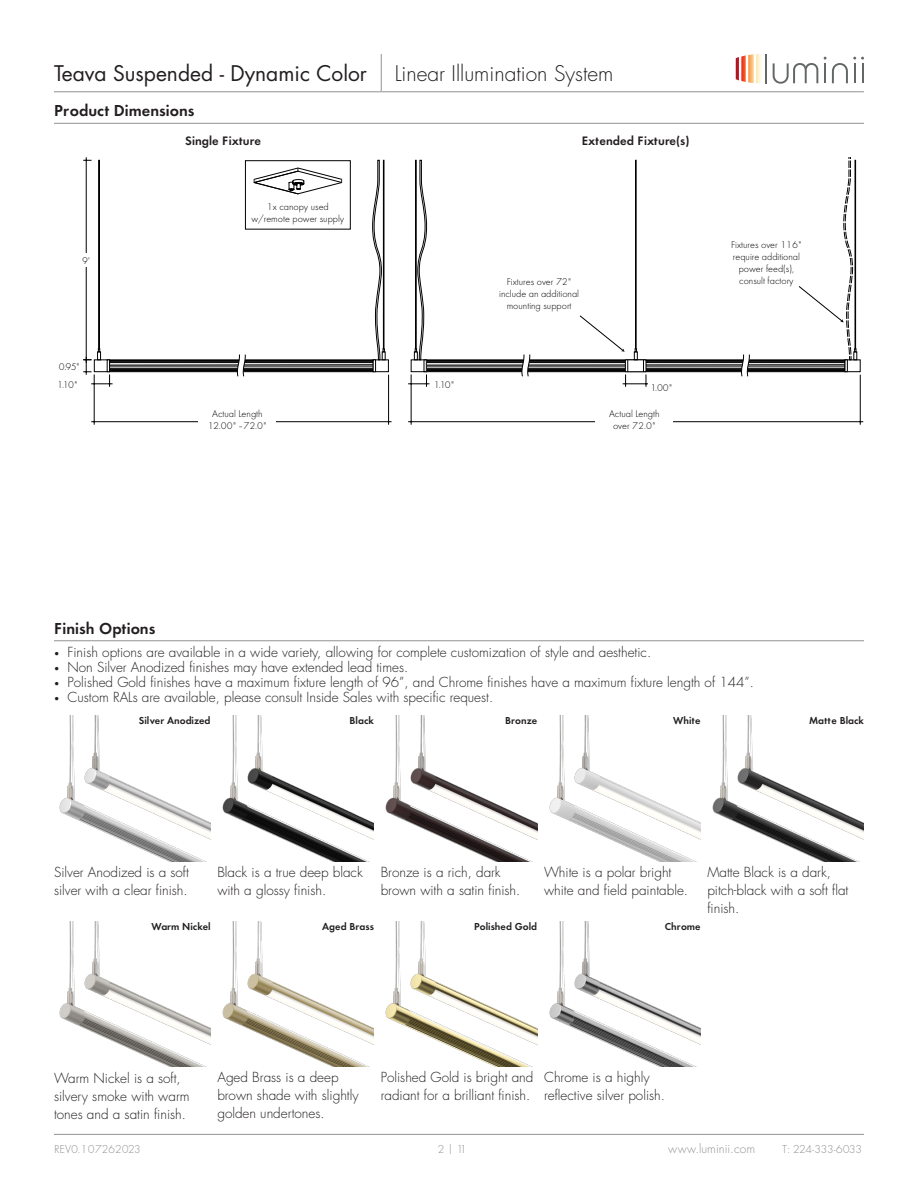
<style>
.page{position:relative;width:918px;height:1188px;background:#fff}
.page>*{position:absolute;margin:0;border:0;box-sizing:border-box;transform-origin:0 0}
.t1{font:21px "Futura";color:#231f20}
.t2{font:300 21px "Futura";color:#231f20}
.Features_-_H1{font:16.5px "Futura Demi Bold DTC";color:#231f20}
.t3{font:300 13.5px/18px "Futura";color:#231f20}
.Features_-_H2{font:12.75px "Futura Demi Bold DTC";color:#231f20}
.t4{font:12px "Futura Light DTC";letter-spacing:-.045em;color:#939191}
.t5{font:300 12px "Futura";color:#939191}
.t6{font:12px "Futura Light DTC";letter-spacing:-.01em;color:#939191}
.t7{font:10.5px "Futura Demi Bold DTC";color:#231f20}
.t8{font:10.2px/12.1px "Futura Light DTC";color:#000;text-align:center}
.s1{font-weight:400;font-size:9px}
</style>
<div class="page">
<hr style="left:381px;top:54px;width:1px;height:37px;background:#939192">
<hr style="left:54px;top:91px;width:327px;height:1px;background:#939192">
<hr style="left:381px;top:91px;width:483px;height:1px;background:#939192">
<img style="left:736px;top:54px;width:25px;height:29px">
<hr style="left:765px;top:54px;width:2px;height:29px;background:#636768">
<svg style="left:824px;top:57px;width:40px;height:26px"></svg>
<svg style="left:773px;top:63px;width:45px;height:21px"></svg>
<hr style="left:54px;top:1134px;width:810px;height:1px;background:#939192">
<hr style="left:54px;top:123px;width:810px;height:1px;background:#939192">
<hr style="left:110px;top:371px;width:263px;height:1px;background:#000">
<hr style="left:110px;top:370px;width:263px;height:1px;background:#000">
<hr style="left:110px;top:369px;width:263px;height:1px;background:#000">
<hr style="left:110px;top:364px;width:263px;height:1px;background:#000">
<hr style="left:110px;top:368px;width:263px;height:1px;background:#000">
<hr style="left:110px;top:366px;width:263px;height:1px;background:#000">
<hr style="left:110px;top:360px;width:263px;height:1px;background:#000">
<hr style="left:110px;top:361px;width:263px;height:1px;background:#000">
<hr style="left:110px;top:362px;width:263px;height:1px;background:#000">
<div style="left:373px;top:360px;width:16px;height:12px;border:1px solid #000"></div>
<svg style="left:237px;top:354px;width:9px;height:23px"></svg>
<div style="left:99px;top:160px;width:1px;height:189px;border:1px solid #000"></div>
<svg style="left:253px;top:168px;width:89px;height:26px"></svg>
<div style="left:245px;top:160px;width:106px;height:70px;border:1px solid #000"></div>
<hr style="left:94px;top:387px;width:1px;height:38px;background:#000">
<hr style="left:388px;top:375px;width:1px;height:50px;background:#000">
<hr style="left:91px;top:421px;width:301px;height:1px;background:#000">
<div style="left:199px;top:407px;width:77px;height:28px;background:#fff"></div>
<svg style="left:83px;top:159px;width:9px;height:2px"></svg>
<svg style="left:83px;top:349px;width:30px;height:38px"></svg>
<hr style="left:86px;top:157px;width:1px;height:206px;background:#000">
<div style="left:79px;top:253px;width:14px;height:14px;background:#fff"></div>
<svg style="left:372px;top:160px;width:13px;height:212px"></svg>
<hr style="left:426px;top:371px;width:419px;height:1px;background:#000">
<hr style="left:426px;top:370px;width:419px;height:1px;background:#000">
<hr style="left:427px;top:369px;width:418px;height:1px;background:#000">
<hr style="left:427px;top:364px;width:418px;height:1px;background:#000">
<hr style="left:427px;top:368px;width:418px;height:1px;background:#000">
<hr style="left:427px;top:366px;width:418px;height:1px;background:#000">
<hr style="left:427px;top:360px;width:418px;height:1px;background:#000">
<hr style="left:427px;top:361px;width:418px;height:1px;background:#000">
<hr style="left:427px;top:362px;width:418px;height:1px;background:#000">
<svg style="left:522px;top:354px;width:8px;height:23px"></svg>
<svg style="left:741px;top:354px;width:9px;height:23px"></svg>
<div style="left:635px;top:160px;width:1px;height:189px;border:1px solid #000"></div>
<hr style="left:411px;top:387px;width:1px;height:38px;background:#000">
<hr style="left:860px;top:375px;width:1px;height:50px;background:#000">
<hr style="left:408px;top:421px;width:455px;height:1px;background:#000">
<svg style="left:408px;top:160px;width:22px;height:227px"></svg>
<svg style="left:579px;top:315px;width:70px;height:72px"></svg>
<div style="left:596px;top:407px;width:77px;height:28px;background:#fff"></div>
<svg style="left:799px;top:157px;width:58px;height:215px"></svg>
<img style="left:222px;top:716px;width:152px;height:146px">
<img style="left:385px;top:716px;width:152px;height:146px">
<img style="left:712px;top:716px;width:152px;height:146px">
<img style="left:59px;top:716px;width:152px;height:146px">
<img style="left:549px;top:716px;width:152px;height:146px">
<hr style="left:54px;top:640px;width:810px;height:1px;background:#939192">
<img style="left:222px;top:921px;width:152px;height:146px">
<img style="left:385px;top:921px;width:152px;height:146px">
<img style="left:549px;top:921px;width:152px;height:146px">
<img style="left:59px;top:921px;width:152px;height:146px">
<h1 class="t1" style="left:54px;top:59px;width:314px">Teava Suspended - Dynamic Color</h1>
<h1 class="t2" style="left:395px;top:60px;width:220px">Linear Illumination System</h1>
<p class="Features_-_H1" style="left:54px;top:101px;width:142px">Product Dimensions</p>
<p class="Features_-_H2" style="left:185px;top:133px;width:77px">Single Fixture</p>
<p class="Features_-_H2" style="left:582px;top:133px;width:109px">Extended Fixture(s)</p>
<p class="t8" style="left:82px;top:255px;width:10px">9'</p>
<p class="t8" style="left:59px;top:360px;width:22px">0.95"</p>
<p class="t8" style="left:57px;top:378px;width:22px">1.10"</p>
<p class="t8" style="left:251px;top:201px;width:94px">1x canopy used w/remote power supply</p>
<p class="t8" style="left:208px;top:408px;width:60px">Actual Length<br>12.00"– 72.0"</p>
<p class="Features_-_H1" style="left:54px;top:618px;width:103px">Finish Options</p>
<p class="t8" style="left:499px;top:276px;width:81px">Fixtures over 72" include an additional mounting support</p>
<p class="t8" style="left:434px;top:378px;width:22px">1.10"</p>
<p class="t8" style="left:650px;top:381px;width:24px">1.00"</p>
<p class="t8" style="left:609px;top:408px;width:52px">Actual Length over 72.0"</p>
<p class="t8" style="left:731px;top:238px;width:72px">Fixtures over 116" require additional power feed(s), consult factory</p>
<p class="t3" style="left:54px;top:643px;width:599px"><span class="s1">•</span> Finish options are available in a wide variety, allowing for complete customization of style and aesthetic.</p>
<p class="t3" style="left:54px;top:658px;width:356px"><span class="s1">•</span> Non Silver Anodized finishes may have extended lead times.</p>
<p class="t3" style="left:54px;top:673px;width:702px"><span class="s1">•</span> Polished Gold finishes have a maximum fixture length of 96”, and Chrome finishes have a maximum fixture length of 144”.</p>
<p class="t3" style="left:54px;top:688px;width:441px"><span class="s1">•</span> Custom RALs are available, please consult Inside Sales with specific request.</p>
<p class="t7" style="left:139px;top:715px;width:73px">Silver Anodized</p>
<p class="t7" style="left:350px;top:715px;width:26px">Black</p>
<p class="t7" style="left:505px;top:715px;width:34px">Bronze</p>
<p class="t7" style="left:673px;top:715px;width:29px">White</p>
<p class="t7" style="left:809px;top:715px;width:56px">Matte Black</p>
<p class="t3" style="left:54px;top:863px;width:136px">Silver Anodized is a soft silver with a clear finish.</p>
<p class="t3" style="left:217px;top:863px;width:147px">Black is a true deep black with a glossy finish.</p>
<p class="t3" style="left:544px;top:863px;width:146px">White is a polar bright white and field paintable.</p>
<p class="t3" style="left:381px;top:863px;width:141px">Bronze is a rich, dark brown with a satin finish.</p>
<p class="t3" style="left:707px;top:863px;width:143px">Matte Black is a dark, pitch-black with a soft flat finish.</p>
<p class="t7" style="left:151px;top:920px;width:61px">Warm Nickel</p>
<p class="t7" style="left:322px;top:920px;width:53px">Aged Brass</p>
<p class="t7" style="left:474px;top:920px;width:65px">Polished Gold</p>
<p class="t7" style="left:665px;top:920px;width:37px">Chrome</p>
<p class="t3" style="left:54px;top:1069px;width:137px">Warm Nickel is a soft, silvery smoke with warm tones and a satin finish.</p>
<p class="t3" style="left:217px;top:1069px;width:143px">Aged Brass is a deep brown shade with slightly golden undertones.</p>
<p class="t3" style="left:544px;top:1069px;width:123px">Chrome is a highly reflective silver polish.</p>
<p class="t3" style="left:381px;top:1069px;width:154px">Polished Gold is bright and radiant for a brilliant finish.</p>
<p class="t6" style="left:54px;top:1142px;width:88px">REV0.1 07262023</p>
<p class="t4" style="left:438px;top:1142px;width:31px">2 | 11</p>
<p class="t5" style="left:668px;top:1141px;width:88px">www.luminii.com</p>
<p class="t4" style="left:782px;top:1142px;width:82px">T: 224-333-6033</p>
</div>
